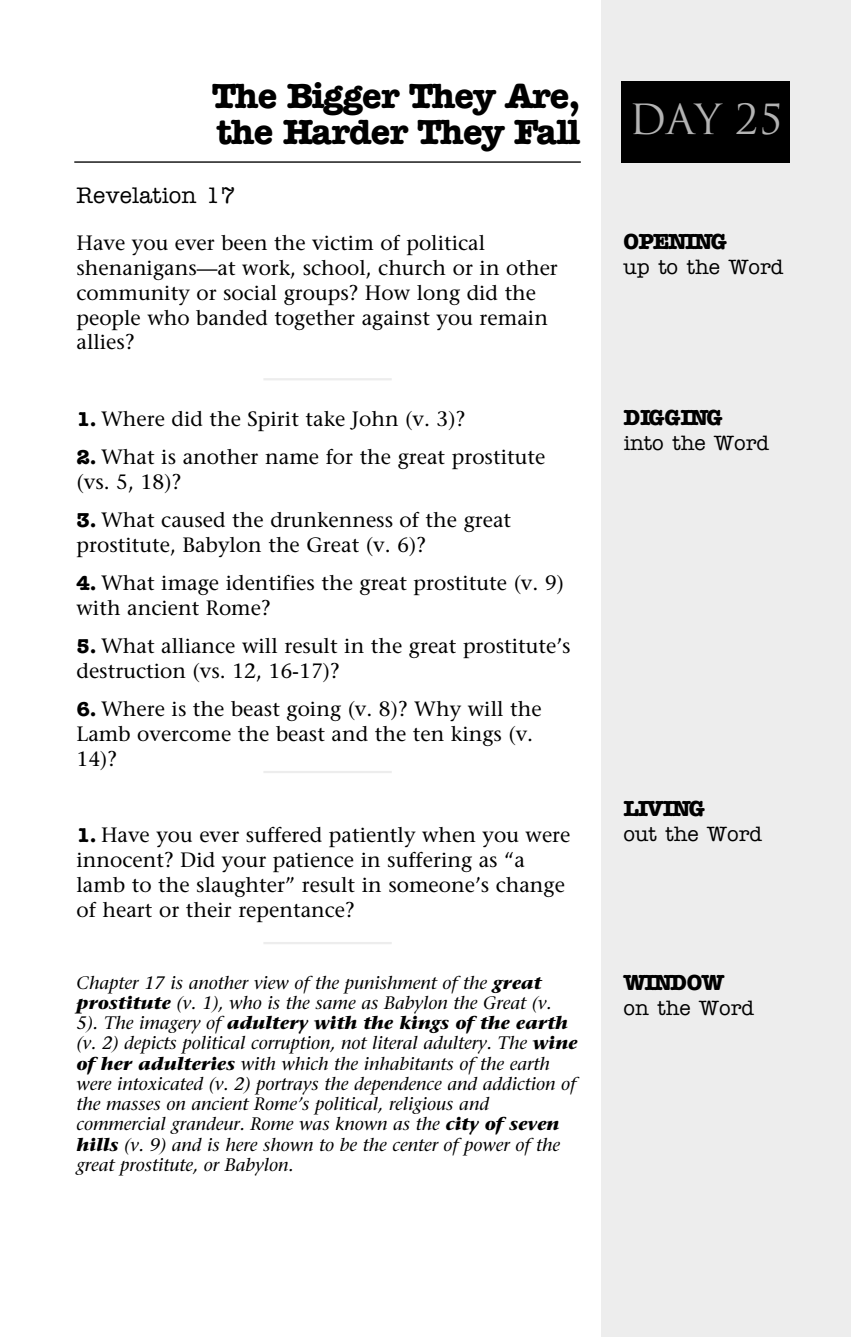
<style>
.page{position:relative;width:851px;height:1337px;background:#fff}
.page>*{position:absolute;margin:0;border:0;box-sizing:border-box;transform-origin:0 0}
.t1{font:40.5px "Trajan";color:#b3b3b3}
.t2{font:700 36px/36px "American Typewriter";letter-spacing:-.02em;color:#000}
.t3{font:700 22.5px "American Typewriter";letter-spacing:-.09em;color:#000}
.t4{font:500 22.5px "American Typewriter";color:#000}
.t5{font:700 22.5px "American Typewriter";letter-spacing:-.055em;color:#000}
.t6{font:20.7px/24.8px "Stone Serif";color:#000}
.t7{font:500 20.7px "American Typewriter";color:#000}
.t8{font:italic 18px/20.2px "Stone Serif";color:#000}
.s1{font-family:"American Typewriter";font-weight:700}
.s2{font-weight:700}
</style>
<div class="page">
<div style="left:601px;top:0;width:249px;height:1336px;background:#ededed"></div>
<div style="left:621px;top:81px;width:169px;height:81px;background:#000"></div>
<hr style="left:74px;top:161px;width:506px;height:2px;background:#000">
<hr style="left:263px;top:378px;width:129px;height:2px;background:#ededed">
<hr style="left:263px;top:771px;width:129px;height:2px;background:#ededed">
<hr style="left:263px;top:942px;width:129px;height:2px;background:#ededed">
<h2 class="t2" style="left:212px;top:81px;width:370px">The Bigger They Are, the Harder They Fall</h2>
<p class="t4" style="left:76px;top:187px;width:160px">Revelation 17</p>
<p class="t6" style="left:76px;top:233px;width:483px">Have you ever been the victim of political shenanigans—at work, school, church or in other community or social groups? How long did the people who banded together against you remain allies?</p>
<p class="t6" style="left:76px;top:408px;width:390px"><span class="s1">1.</span> Where did the Spirit take John (v. 3)?</p>
<p class="t6" style="left:76px;top:447px;width:470px"><span class="s1">2.</span> What is another name for the great prostitute (vs. 5, 18)?</p>
<p class="t6" style="left:76px;top:510px;width:436px"><span class="s1">3.</span> What caused the drunkenness of the great prostitute, Babylon the Great (v. 6)?</p>
<p class="t6" style="left:76px;top:573px;width:489px"><span class="s1">4.</span> What image identifies the great prostitute (v. 9) with ancient Rome?</p>
<p class="t6" style="left:76px;top:636px;width:495px"><span class="s1">5.</span> What alliance will result in the great prostitute’s destruction (vs. 12, 16-17)?</p>
<p class="t6" style="left:76px;top:699px;width:466px"><span class="s1">6.</span> Where is the beast going (v. 8)? Why will the<br>Lamb overcome the beast and the ten kings (v.<br>14)?</p>
<p class="t6" style="left:76px;top:825px;width:495px"><span class="s1">1.</span> Have you ever suffered patiently when you were innocent? Did your patience in suffering as “a lamb to the slaughter” result in someone’s change of heart or their repentance?</p>
<p class="t8" style="left:76px;top:974px;width:502px">Chapter 17 is another view of the punishment of the <span class="s2">great prostitute</span> (v. 1), who is the same as Babylon the Great (v.<br>5). The imagery of <span class="s2">adultery with the kings of the earth </span>(v. 2) depicts political corruption, not literal adultery. The <span class="s2">wine of her adulteries</span> with which the inhabitants of the earth were intoxicated (v. 2) portrays the dependence and addiction of the masses on ancient Rome’s political, religious and commercial grandeur. Rome was known as the <span class="s2">city of seven hills</span> (v. 9) and is here shown to be the center of power of the great prostitute, or Babylon.</p>
<h1 class="t1" style="left:629px;top:96px;width:155px">Day 25</h1>
<p class="t3" style="left:623px;top:234px;width:105px">OPENING</p>
<p class="t7" style="left:623px;top:260px;width:161px">up to the Word</p>
<p class="t5" style="left:623px;top:409px;width:100px">DIGGING</p>
<p class="t7" style="left:623px;top:435px;width:147px">into the Word</p>
<p class="t3" style="left:623px;top:801px;width:83px">LIVING</p>
<p class="t7" style="left:623px;top:827px;width:140px">out the Word</p>
<p class="t3" style="left:623px;top:974px;width:102px">WINDOW</p>
<p class="t7" style="left:623px;top:1000px;width:132px">on the Word</p>
</div>
